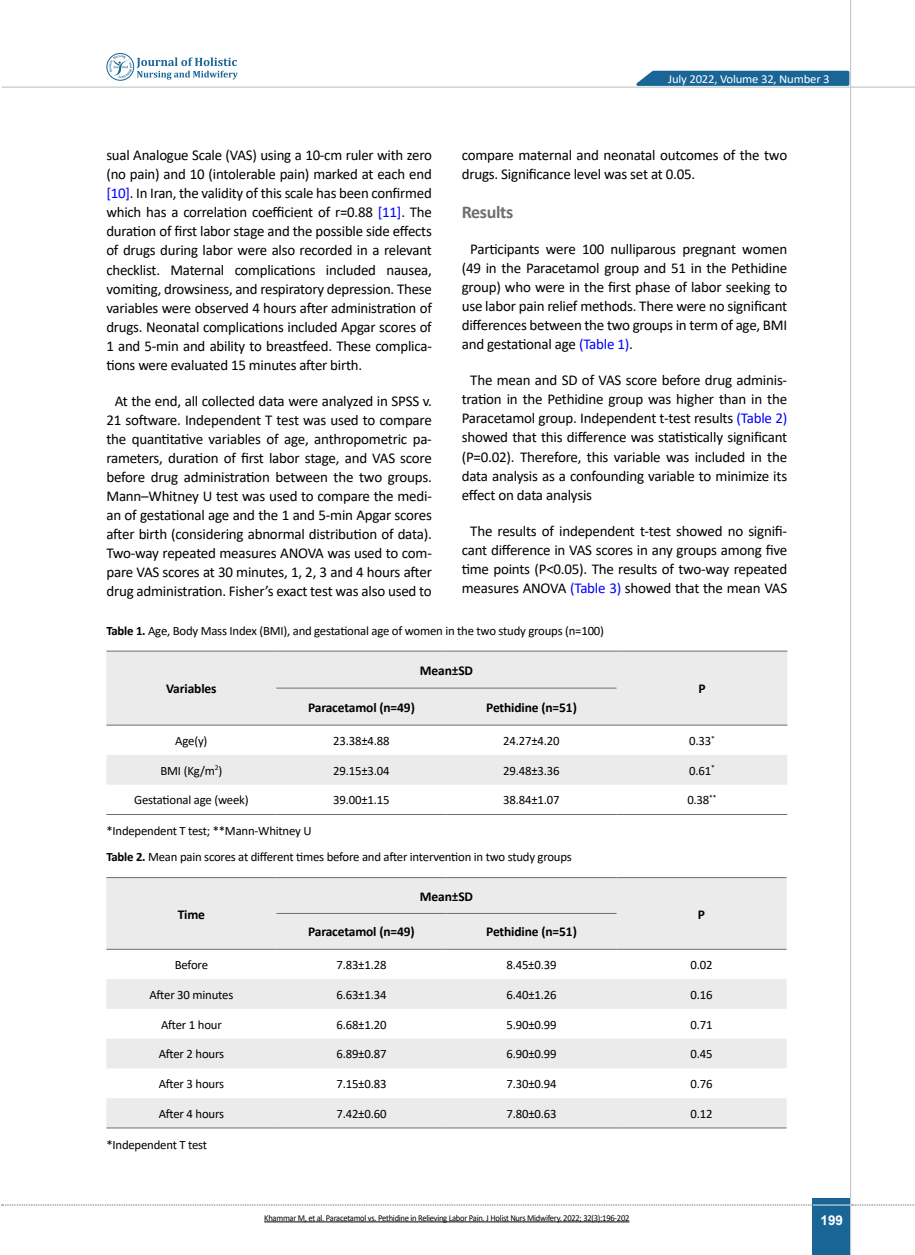
<style>
.page{position:relative;width:915px;height:1255px;background:#fff}
.page>*{position:absolute;margin:0;border:0;box-sizing:border-box;transform-origin:0 0}
.t1{font:700 18px "Calibri";letter-spacing:-.02em;color:#6d6e71}
.t2{font:15px/19px "Calibri";letter-spacing:-.015em;color:#000;text-align:justify}
.t3{font:700 13.5px "Calibri";letter-spacing:-.01em;color:#000}
.t4{font:700 13.5px "Arial";color:#fff}
.t5{font:12.75px/26.2px "Calibri";letter-spacing:-.015em;color:#000}
.t6{font:12.15px "Calibri";letter-spacing:-.015em;color:#fff;scale:1.05 1}
.t7{font:9px "Calibri";letter-spacing:-.03em;color:#000;scale:.95 1}
.s1{color:#00f}
.s2{font-weight:700}
</style>
<div class="page">
<div style="left:812px;top:1198px;width:38px;height:56px;background:#196596"></div>
<hr style="left:849px;top:0;width:1px;height:1254px;background:#c2c4c6">
<hr style="left:2px;top:87px;width:912px;height:1px;background:#c2c4c6">
<hr style="left:812px;top:1204px;width:38px;height:1px;background:#ebebec">
<svg style="left:2px;top:1204px;width:810px;height:1px"></svg>
<svg style="left:851px;top:1204px;width:64px;height:1px"></svg>
<svg style="left:629px;top:69px;width:221px;height:18px;background:#4984ab"></svg>
<svg style="left:106px;top:53px;width:132px;height:28px"></svg>
<svg style="left:106px;top:651px;width:681px;height:133px;fill:#ebebec"></svg>
<hr style="left:106px;top:650px;width:170px;height:1px;background:#6d6e71">
<hr style="left:276px;top:650px;width:170px;height:1px;background:#6d6e71">
<hr style="left:446px;top:650px;width:170px;height:1px;background:#6d6e71">
<hr style="left:616px;top:650px;width:171px;height:1px;background:#6d6e71">
<hr style="left:276px;top:687px;width:170px;height:1px;background:#6d6e71">
<hr style="left:446px;top:687px;width:170px;height:1px;background:#6d6e71">
<hr style="left:106px;top:724px;width:170px;height:1px;background:#6d6e71">
<hr style="left:276px;top:724px;width:170px;height:1px;background:#6d6e71">
<hr style="left:446px;top:724px;width:170px;height:1px;background:#6d6e71">
<hr style="left:616px;top:724px;width:171px;height:1px;background:#6d6e71">
<hr style="left:106px;top:814px;width:170px;height:1px;background:#6d6e71">
<hr style="left:276px;top:814px;width:170px;height:1px;background:#6d6e71">
<hr style="left:446px;top:814px;width:170px;height:1px;background:#6d6e71">
<hr style="left:616px;top:814px;width:171px;height:1px;background:#6d6e71">
<svg style="left:106px;top:878px;width:680px;height:249px;fill:#ebebec"></svg>
<hr style="left:276px;top:877px;width:170px;height:1px;background:#6d6e71">
<hr style="left:446px;top:877px;width:170px;height:1px;background:#6d6e71">
<hr style="left:616px;top:877px;width:170px;height:1px;background:#6d6e71">
<hr style="left:276px;top:913px;width:170px;height:1px;background:#6d6e71">
<hr style="left:446px;top:913px;width:170px;height:1px;background:#6d6e71">
<hr style="left:276px;top:948px;width:170px;height:1px;background:#6d6e71">
<hr style="left:446px;top:948px;width:170px;height:1px;background:#6d6e71">
<hr style="left:616px;top:948px;width:170px;height:1px;background:#6d6e71">
<hr style="left:106px;top:1127px;width:170px;height:1px;background:#6d6e71">
<hr style="left:276px;top:1127px;width:170px;height:1px;background:#6d6e71">
<hr style="left:446px;top:1127px;width:170px;height:1px;background:#6d6e71">
<hr style="left:616px;top:1127px;width:170px;height:1px;background:#6d6e71">
<hr style="left:106px;top:877px;width:170px;height:1px;background:#6d6e71">
<hr style="left:106px;top:948px;width:170px;height:1px;background:#6d6e71">
<hr style="left:264px;top:1221px;width:365px;height:1px;background:#000">
<p class="t6" style="left:668px;top:70px;width:155px">July 2022, Volume 32, Number 3</p>
<p class="t2" style="left:106px;top:145px;width:327px">sual Analogue Scale (VAS) using a 10-cm ruler with zero (no pain) and 10 (intolerable pain) marked at each end <span class="s1">[10]</span>. In Iran, the validity of this scale has been confirmed which has a correlation coefficient of r=0.88 <span class="s1">[11]</span>. The duration of first labor stage and the possible side effects of drugs during labor were also recorded in a relevant checklist. Maternal complications included nausea, vomiting, drowsiness, and respiratory depression. These variables were observed 4 hours after administration of drugs. Neonatal complications included Apgar scores of 1 and 5-min and ability to breastfeed. These complica&shy;tions were evaluated 15 minutes after birth.</p>
<p class="t2" style="left:106px;top:391px;width:327px;text-align:center">At the end, all collected data were analyzed in SPSS v.<br>21 software. Independent T test was used to compare the quantitative variables of age, anthropometric pa&shy;rameters, duration of first labor stage, and VAS score before drug administration between the two groups.<br>Mann–Whitney U test was used to compare the medi&shy;an of gestational age and the 1 and 5-min Apgar scores after birth (considering abnormal distribution of data).<br>Two-way repeated measures ANOVA was used to com&shy;pare VAS scores at 30 minutes, 1, 2, 3 and 4 hours after drug administration. Fisher’s exact test was also used to</p>
<p class="t2" style="left:461px;top:145px;width:327px">compare maternal and neonatal outcomes of the two drugs. Significance level was set at 0.05.</p>
<p class="t1" style="left:461px;top:199px;width:53px">Results</p>
<p class="t2" style="left:461px;top:239px;width:327px;text-indent:9px">Participants were 100 nulliparous pregnant women (49 in the Paracetamol group and 51 in the Pethidine group) who were in the first phase of labor seeking to use labor pain relief methods. There were no significant differences between the two groups in term of age, BMI and gestational age <span class="s1">(Table 1)</span>.</p>
<p class="t2" style="left:461px;top:370px;width:327px;text-indent:9px">The mean and SD of VAS score before drug adminis&shy;tration in the Pethidine group was higher than in the Paracetamol group. Independent t-test results <span class="s1">(Table 2) </span>showed that this difference was statistically significant (P=0.02). Therefore, this variable was included in the data analysis as a confounding variable to minimize its effect on data analysis</p>
<p class="t2" style="left:461px;top:521px;width:327px;text-align:center">The results of independent t-test showed no signifi&shy;cant difference in VAS scores in any groups among five time points (P&lt;0.05). The results of two-way repeated measures ANOVA <span class="s1">(Table 3)</span> showed that the mean VAS</p>
<p class="t5" style="left:106px;top:617px;width:499px"><span class="s2">Table 1.</span> Age, Body Mass Index (BMI), and gestational age of women in the two study groups (n=100)</p>
<p class="t3" style="left:166px;top:679px;width:52px">Variables</p>
<p class="t3" style="left:419px;top:660px;width:55px">Mean±SD</p>
<p class="t3" style="left:308px;top:697px;width:108px">Paracetamol (n=49)</p>
<p class="t3" style="left:486px;top:697px;width:92px">Pethidine (n=51)</p>
<p class="t3" style="left:698px;top:679px;width:9px">P</p>
<p class="t5" style="left:175px;top:727px;width:34px">Age(y)</p>
<p class="t5" style="left:333px;top:727px;width:58px">23.38±4.88</p>
<p class="t5" style="left:503px;top:727px;width:58px">24.27±4.20</p>
<p class="t5" style="left:689px;top:727px;width:27px">0.33<sup>*</sup></p>
<p class="t5" style="left:160px;top:757px;width:63px">BMI (Kg/m<sup>2</sup>)</p>
<p class="t5" style="left:333px;top:757px;width:58px">29.15±3.04</p>
<p class="t5" style="left:503px;top:757px;width:58px">29.48±3.36</p>
<p class="t5" style="left:689px;top:757px;width:27px">0.61<sup>*</sup></p>
<p class="t5" style="left:134px;top:786px;width:116px">Gestational age (week)</p>
<p class="t5" style="left:333px;top:786px;width:58px">39.00±1.15</p>
<p class="t5" style="left:503px;top:786px;width:58px">38.84±1.07</p>
<p class="t5" style="left:687px;top:786px;width:31px">0.38<sup>**</sup></p>
<p class="t5" style="left:106px;top:817px;width:467px">*Independent T test; **Mann-Whitney U<br><span class="s2">Table 2.</span> Mean pain scores at different times before and after intervention in two study groups</p>
<p class="t3" style="left:178px;top:904px;width:29px">Time</p>
<p class="t3" style="left:419px;top:886px;width:55px">Mean±SD</p>
<p class="t3" style="left:308px;top:922px;width:108px">Paracetamol (n=49)</p>
<p class="t3" style="left:486px;top:922px;width:92px">Pethidine (n=51)</p>
<p class="t3" style="left:697px;top:904px;width:9px">P</p>
<p class="t5" style="left:175px;top:951px;width:35px">Before</p>
<p class="t5" style="left:336px;top:951px;width:52px">7.83±1.28</p>
<p class="t5" style="left:506px;top:951px;width:52px">8.45±0.39</p>
<p class="t5" style="left:690px;top:951px;width:24px">0.02</p>
<p class="t5" style="left:149px;top:981px;width:85px">After 30 minutes</p>
<p class="t5" style="left:336px;top:981px;width:52px">6.63±1.34</p>
<p class="t5" style="left:506px;top:981px;width:52px">6.40±1.26</p>
<p class="t5" style="left:690px;top:981px;width:24px">0.16</p>
<p class="t5" style="left:161px;top:1010px;width:62px">After 1 hour</p>
<p class="t5" style="left:336px;top:1010px;width:52px">6.68±1.20</p>
<p class="t5" style="left:506px;top:1010px;width:52px">5.90±0.99</p>
<p class="t5" style="left:690px;top:1010px;width:24px">0.71</p>
<p class="t5" style="left:159px;top:1040px;width:67px">After 2 hours</p>
<p class="t5" style="left:336px;top:1040px;width:52px">6.89±0.87</p>
<p class="t5" style="left:506px;top:1040px;width:52px">6.90±0.99</p>
<p class="t5" style="left:690px;top:1040px;width:24px">0.45</p>
<p class="t5" style="left:159px;top:1070px;width:67px">After 3 hours</p>
<p class="t5" style="left:336px;top:1070px;width:52px">7.15±0.83</p>
<p class="t5" style="left:506px;top:1070px;width:52px">7.30±0.94</p>
<p class="t5" style="left:690px;top:1070px;width:24px">0.76</p>
<p class="t5" style="left:159px;top:1099px;width:67px">After 4 hours</p>
<p class="t5" style="left:336px;top:1099px;width:52px">7.42±0.60</p>
<p class="t5" style="left:506px;top:1099px;width:52px">7.80±0.63</p>
<p class="t5" style="left:690px;top:1099px;width:24px">0.12</p>
<p class="t5" style="left:106px;top:1130px;width:102px">*Independent T test</p>
<p class="t7" style="left:264px;top:1211px;width:386px">Khammar M, et al. Paracetamol vs. Pethidine in Relieving Labor Pain. J Holist Nurs Midwifery. 2022; 32(3):196-202</p>
<p class="t4" style="left:820px;top:1210px;width:24px">199</p>
</div>
